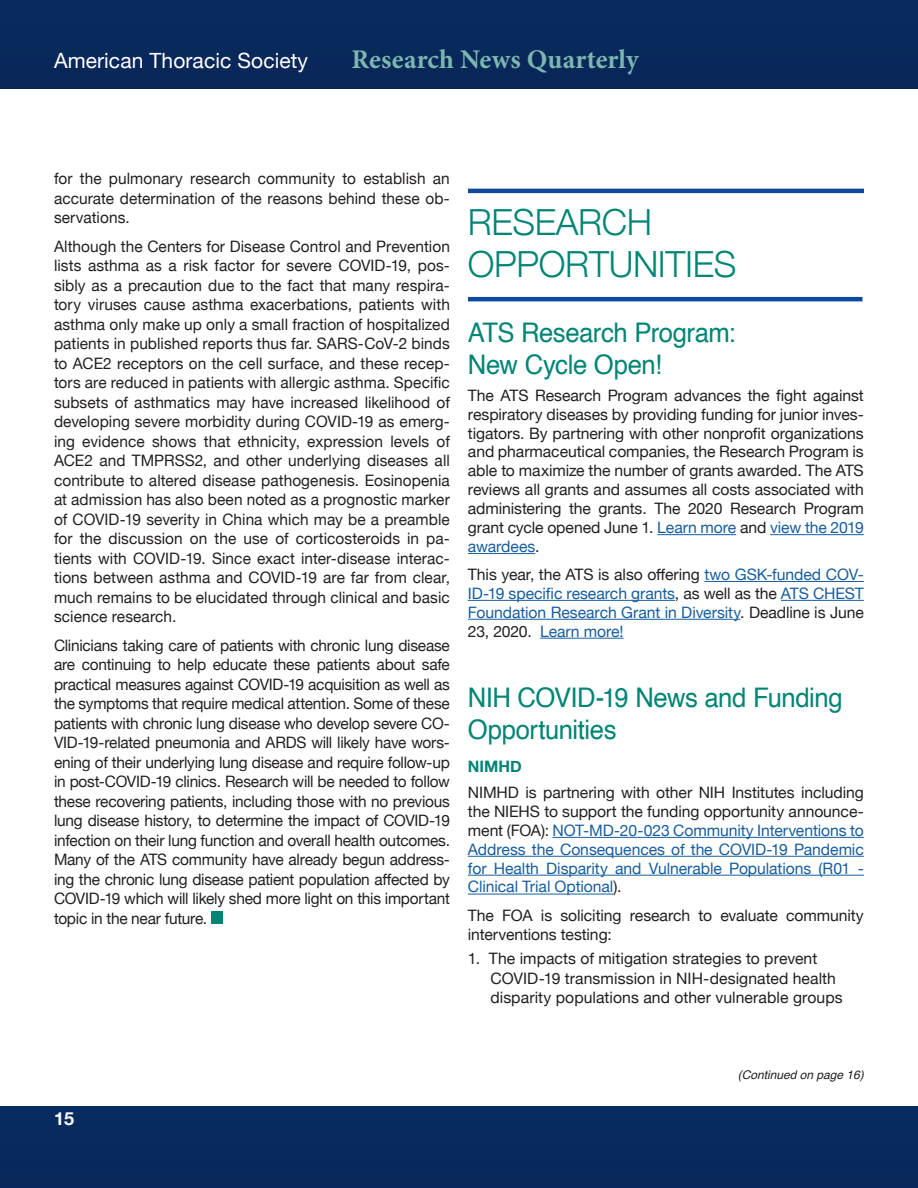
<style>
.page{position:relative;width:918px;height:1188px;background:#fff}
.page>*{position:absolute;margin:0;border:0;box-sizing:border-box;transform-origin:0 0}
.t1{font:300 36px/42px "Helvetica Neue";letter-spacing:-.01em;color:#008575}
.Regular_Paragraph{font:27px/32.4px "Helvetica";letter-spacing:-.02em;color:#008575;scale:.95 1}
.Green_Header{font:27px/32.4px "Helvetica";letter-spacing:-.015em;color:#008575;scale:.95 1}
.t2{font:700 27px "Minion Pro";letter-spacing:.005em;color:#7cb7af}
.t3{font:21px "Helvetica Neue";letter-spacing:.005em;color:#fff}
.t4{font:700 18px "Helvetica Neue";color:#fff}
.Justified_Regular_Pa{font:15.75px/19.5px "Helvetica Neue";color:#231f20;text-align:justify}
.Regular_Paragraph-2{font:15.75px/18.9px "Helvetica Neue";letter-spacing:-.005em;color:#175d9e;text-align:justify}
.Regular_Paragraph-3{font:15.75px/18.9px "Helvetica Neue";letter-spacing:-.005em;color:#231f20;text-align:justify}
.Bullet_Points{font:15.75px/19.5px "Helvetica Neue";letter-spacing:.005em;color:#231f20}
.Paragraph_Style_1{font:15.75px/19.5px "Helvetica Neue";letter-spacing:-.005em;color:#231f20}
.Green_Header-2{font:700 15.75px "Helvetica Neue";color:#008575}
.t5{font:italic 12px "Helvetica";color:#231f20}
.s1{color:#175d9e}
.s2{color:#231f20}
</style>
<div class="page">
<div style="left:0;top:0;width:835px;height:89px;background:#09285c"></div>
<div style="left:835px;top:0;width:83px;height:89px;background:#09285c"></div>
<div style="left:0;top:1106px;width:838px;height:82px;background:#08295d"></div>
<div style="left:838px;top:1106px;width:80px;height:82px;background:#08295d"></div>
<div style="left:211px;top:911px;width:11px;height:13px;background:#008575"></div>
<hr style="left:657px;top:534px;width:79px;height:1px;background:#175d9e">
<hr style="left:770px;top:534px;width:94px;height:1px;background:#175d9e">
<hr style="left:468px;top:553px;width:67px;height:1px;background:#175d9e">
<hr style="left:705px;top:581px;width:159px;height:1px;background:#175d9e">
<hr style="left:468px;top:600px;width:207px;height:1px;background:#175d9e">
<hr style="left:781px;top:600px;width:83px;height:1px;background:#175d9e">
<hr style="left:468px;top:619px;width:272px;height:1px;background:#175d9e">
<hr style="left:540px;top:638px;width:84px;height:1px;background:#175d9e">
<hr style="left:552px;top:837px;width:312px;height:1px;background:#175d9e">
<hr style="left:468px;top:856px;width:396px;height:1px;background:#175d9e">
<hr style="left:468px;top:875px;width:396px;height:1px;background:#175d9e">
<hr style="left:468px;top:894px;width:145px;height:1px;background:#175d9e">
<hr style="left:468px;top:189px;width:396px;height:4px;background:#0f499d">
<hr style="left:468px;top:297px;width:394px;height:4px;background:#0f499d">
<p class="t3" style="left:54px;top:45px;width:256px">American Thoracic Society</p>
<p class="t2" style="left:352px;top:40px;width:289px">Research News Quarterly</p>
<p class="Justified_Regular_Pa" style="left:54px;top:170px;width:397px">for the pulmonary research community to establish an accurate determination of the reasons behind these ob&shy;servations.</p>
<p class="Justified_Regular_Pa" style="left:54px;top:237px;width:397px">Although the Centers for Disease Control and Prevention lists asthma as a risk factor for severe COVID-19, pos&shy;sibly as a precaution due to the fact that many respira&shy;tory viruses cause asthma exacerbations, patients with asthma only make up only a small fraction of hospitalized patients in published reports thus far. SARS-CoV-2 binds to ACE2 receptors on the cell surface, and these recep&shy;tors are reduced in patients with allergic asthma. Specific subsets of asthmatics may have increased likelihood of developing severe morbidity during COVID-19 as emerg&shy;ing evidence shows that ethnicity, expression levels of ACE2 and TMPRSS2, and other underlying diseases all contribute to altered disease pathogenesis. Eosinopenia at admission has also been noted as a prognostic marker of COVID-19 severity in China which may be a preamble for the discussion on the use of corticosteroids in pa&shy;tients with COVID-19. Since exact inter-disease interac&shy;tions between asthma and COVID-19 are far from clear, much remains to be elucidated through clinical and basic science research.</p>
<p class="Justified_Regular_Pa" style="left:54px;top:636px;width:397px">Clinicians taking care of patients with chronic lung disease are continuing to help educate these patients about safe practical measures against COVID-19 acquisition as well as the symptoms that require medical attention. Some of these patients with chronic lung disease who develop severe CO-VID-19-related pneumonia and ARDS will likely have wors&shy;ening of their underlying lung disease and require follow-up in post-COVID-19 clinics. Research will be needed to follow these recovering patients, including those with no previous lung disease history, to determine the impact of COVID-19 infection on their lung function and overall health outcomes.<br>Many of the ATS community have already begun address&shy;ing the chronic lung disease patient population affected by COVID-19 which will likely shed more light on this important topic in the near future.</p>
<p class="t1" style="left:468px;top:199px;width:270px">RESEARCH<br>OPPORTUNITIES</p>
<p class="Green_Header" style="left:468px;top:317px;width:283px">ATS Research Program:<br>New Cycle Open!</p>
<p class="Regular_Paragraph-3" style="left:468px;top:387px;width:397px">The ATS Research Program advances the fight against respiratory diseases by providing funding for junior inves&shy;tigators. By partnering with other nonprofit organizations and pharmaceutical companies, the Research Program is able to maximize the number of grants awarded. The ATS reviews all grants and assumes all costs associated with administering the grants. The 2020 Research Program grant cycle opened June 1. <span class="s1">Learn more</span> and <span class="s1">view the 2019 awardees</span>.</p>
<p class="Regular_Paragraph-2" style="left:468px;top:566px;width:397px"><span class="s2">This year, the ATS is also offering</span> two GSK-funded COV-ID-19 specific research grants<span class="s2">, as well as the</span> ATS CHEST Foundation Research Grant in Diversity<span class="s2">. Deadline is June 23, 2020.</span> Learn more!</p>
<p class="Regular_Paragraph" style="left:468px;top:682px;width:396px">NIH COVID-19 News and Funding<br>Opportunities</p>
<p class="Green_Header-2" style="left:468px;top:756px;width:55px">NIMHD</p>
<p class="Regular_Paragraph-2" style="left:468px;top:784px;width:397px"><span class="s2">NIMHD is partnering with other NIH Institutes including the NIEHS to support the funding opportunity announce&shy;ment (FOA):</span> NOT-MD-20-023 Community Interventions to Address the Consequences of the COVID-19 Pandemic for Health Disparity and Vulnerable Populations (R01 - Clinical Trial Optional<span class="s2">).</span></p>
<p class="Paragraph_Style_1" style="left:468px;top:907px;width:397px">The FOA is soliciting research to evaluate community interventions testing:</p>
<p class="Bullet_Points" style="left:490px;top:950px;width:354px;text-indent:-22px">1. The impacts of mitigation strategies to prevent<br>COVID-19 transmission in NIH-designated health disparity populations and other vulnerable groups</p>
<p class="t4" style="left:54px;top:1107px;width:22px">15</p>
<p class="t5" style="left:738px;top:1065px;width:128px">(Continued on page 16)</p>
</div>
